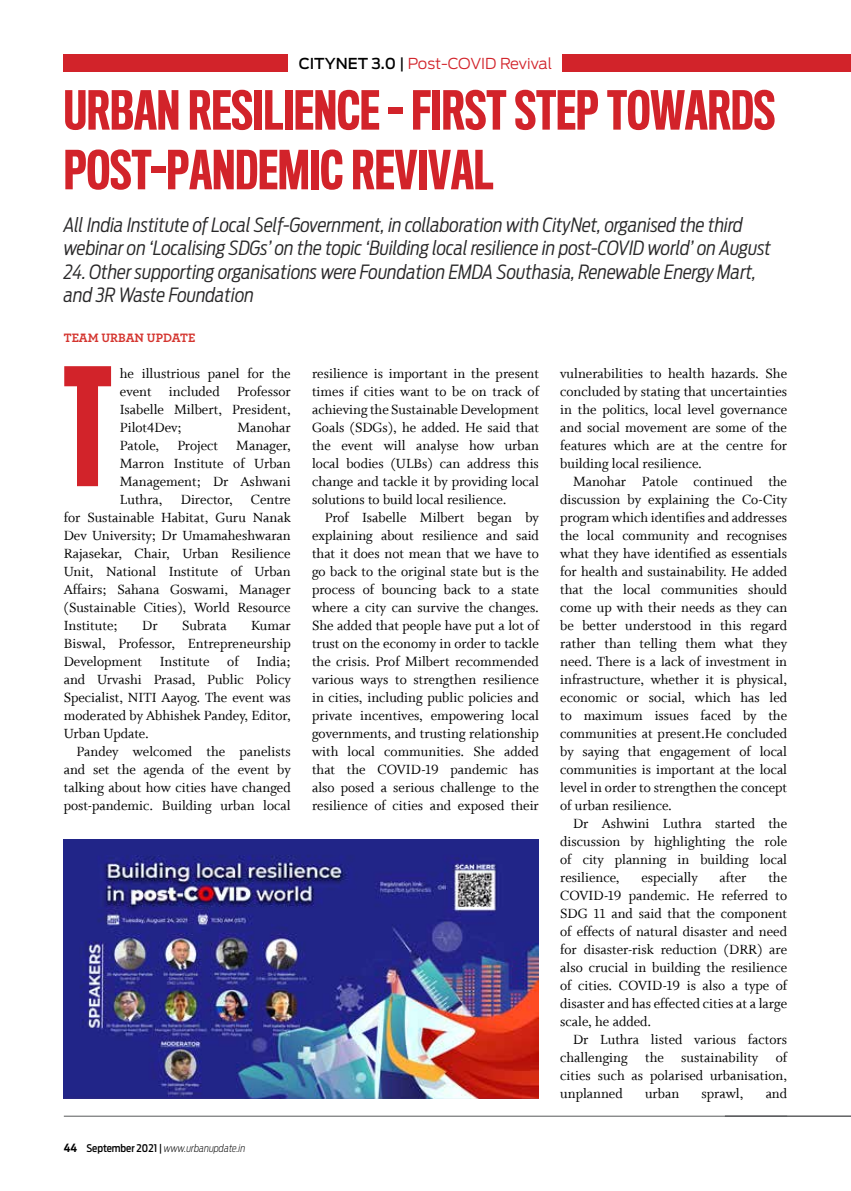
<style>
.page{position:relative;width:851px;height:1191px;background:#fff}
.page>*{position:absolute;margin:0;border:0;box-sizing:border-box;transform-origin:0 0}
.t1{font:500 149.85px "Titling Gothic FB Skyline";color:#d2232a}
.t2{font:500 49.5px/59.7px "Titling Gothic FB Comp";color:#d2232a}
.t3{font:italic 300 19.5px/23.4px "Antenna Cond";letter-spacing:-.005em;color:#292829}
.t4{font:15px/18px "Whitman Roman LF";color:#000;text-align:justify}
.t5{font:300 15px "Antenna";letter-spacing:-.005em;color:#d2232a}
.t6{font:700 12.75px "Archer";color:#d4342e}
.t7{font:italic 200 10.5px "Antenna Cond";color:#000}
.s1{font-weight:500;color:#000}
.s2{font-weight:400;color:#000}
.s3{font-weight:700;font-style:normal;font-size:11.25px}
.s4{font-weight:500;font-style:normal}
.s5{font-weight:400;font-style:normal}
</style>
<div class="page">
<hr style="left:64px;top:1116px;width:723px;height:1px;background:#58595b">
<hr style="left:724px;top:1116px;width:126px;height:1px;background:#58595b">
<img style="left:64px;top:839px;width:475px;height:259px">
<div style="left:64px;top:54px;width:224px;height:18px;background:#d2232a"></div>
<div style="left:563px;top:54px;width:287px;height:18px;background:#d2232a"></div>
<p class="t5" style="left:298px;top:55px;width:255px"><span class="s1">CITYNET 3.0</span> <span class="s2">|</span> Post-COVID Revival</p>
<h2 class="t2" style="left:64px;top:82px;width:712px">URBAN RESILIENCE - FIRST STEP TOWARDS<br>POST-PANDEMIC REVIVAL</h2>
<h3 class="t3" style="left:64px;top:213px;width:709px">All India Institute of Local Self-Government, in collaboration with CityNet, organised the third webinar on ‘Localising SDGs’ on the topic ‘Building local resilience in post-COVID world’ on August</h3>
<h3 class="t3" style="left:64px;top:260px;width:694px">24. Other supporting organisations were Foundation EMDA Southasia, Renewable Energy Mart, and 3R Waste Foundation</h3>
<p class="t6" style="left:64px;top:328px;width:133px">TEAM URBAN UPDATE</p>
<h1 class="t1" style="left:64px;top:342px;width:49px">T</h1>
<p class="t4" style="left:120px;top:365px;width:172px">he illustrious panel for the event included Professor Isabelle Milbert, President, Pilot4Dev;</p>
<p class="t4" style="left:237px;top:419px;width:55px">Manohar</p>
<p class="t4" style="left:120px;top:437px;width:172px">Patole, Project Manager,</p>
<p class="t4" style="left:120px;top:455px;width:172px">Marron Institute of Urban</p>
<p class="t4" style="left:120px;top:473px;width:172px">Management; Dr Ashwani</p>
<p class="t4" style="left:120px;top:491px;width:172px">Luthra, Director, Centre</p>
<p class="t4" style="left:64px;top:509px;width:228px">for Sustainable Habitat, Guru Nanak</p>
<p class="t4" style="left:64px;top:527px;width:228px">Dev University; Dr Umamaheshwaran</p>
<p class="t4" style="left:64px;top:545px;width:228px">Rajasekar, Chair, Urban Resilience</p>
<p class="t4" style="left:64px;top:563px;width:228px">Unit, National Institute of Urban</p>
<p class="t4" style="left:64px;top:581px;width:228px">Affairs; Sahana Goswami, Manager</p>
<p class="t4" style="left:64px;top:599px;width:228px">(Sustainable Cities), World Resource</p>
<p class="t4" style="left:64px;top:617px;width:55px">Institute;</p>
<p class="t4" style="left:142px;top:617px;width:17px">Dr</p>
<p class="t4" style="left:182px;top:617px;width:46px">Subrata</p>
<p class="t4" style="left:64px;top:617px;width:228px;text-indent:187px">Kumar Biswal, Professor, Entrepreneurship Development Institute of India; and Urvashi Prasad, Public Policy Specialist, NITI Aayog. The event was moderated by Abhishek Pandey, Editor, Urban Update.</p>
<p class="t4" style="left:64px;top:743px;width:228px;text-indent:13px">Pandey welcomed the panelists and set the agenda of the event by talking about how cities have changed post-pandemic. Building urban local</p>
<p class="t7" style="left:64px;top:1142px;width:183px"><span class="s3">44</span> <span class="s4">September 2021</span> <span class="s5">|</span> www.urbanupdate.in</p>
<p class="t4" style="left:312px;top:365px;width:228px">resilience is important in the present times if cities want to be on track of achieving the Sustainable Development Goals (SDGs), he added. He said that the event will analyse how urban local bodies (ULBs) can address this change and tackle it by providing local solutions to build local resilience.</p>
<p class="t4" style="left:312px;top:509px;width:228px;text-indent:13px">Prof Isabelle Milbert began by explaining about resilience and said that it does not mean that we have to go back to the original state but is the process of bouncing back to a state where a city can survive the changes.<br>She added that people have put a lot of trust on the economy in order to tackle the crisis. Prof Milbert recommended various ways to strengthen resilience in cities, including public policies and private incentives, empowering local governments, and trusting relationship with local communities. She added that the COVID-19 pandemic has also posed a serious challenge to the resilience of cities and exposed their</p>
<p class="t4" style="left:560px;top:365px;width:228px">vulnerabilities to health hazards. She concluded by stating that uncertainties in the politics, local level governance and social movement are some of the features which are at the centre for building local resilience.</p>
<p class="t4" style="left:560px;top:473px;width:228px;text-indent:13px">Manohar Patole continued the discussion by explaining the Co-City program which identifies and addresses the local community and recognises what they have identified as essentials for health and sustainability. He added that the local communities should come up with their needs as they can be better understood in this regard rather than telling them what they need. There is a lack of investment in infrastructure, whether it is physical, economic or social, which has led to maximum issues faced by the communities at present.He concluded by saying that engagement of local communities is important at the local level in order to strengthen the concept of urban resilience.</p>
<p class="t4" style="left:560px;top:815px;width:228px;text-indent:13px">Dr Ashwini Luthra started the discussion by highlighting the role of city planning in building local resilience,</p>
<p class="t4" style="left:641px;top:869px;width:58px">especially</p>
<p class="t4" style="left:719px;top:869px;width:29px">after</p>
<p class="t4" style="left:560px;top:869px;width:228px;text-indent:208px">the COVID-19 pandemic. He referred to SDG 11 and said that the component of effects of natural disaster and need for disaster-risk reduction (DRR) are also crucial in building the resilience of cities. COVID-19 is also a type of disaster and has effected cities at a large scale, he added.</p>
<p class="t4" style="left:560px;top:1031px;width:228px;text-indent:13px">Dr Luthra listed various factors challenging the sustainability of cities such as polarised urbanisation, unplanned</p>
<p class="t4" style="left:645px;top:1085px;width:36px">urban</p>
<p class="t4" style="left:701px;top:1085px;width:43px">sprawl,</p>
<p class="t4" style="left:765px;top:1085px;width:23px">and</p>
</div>
